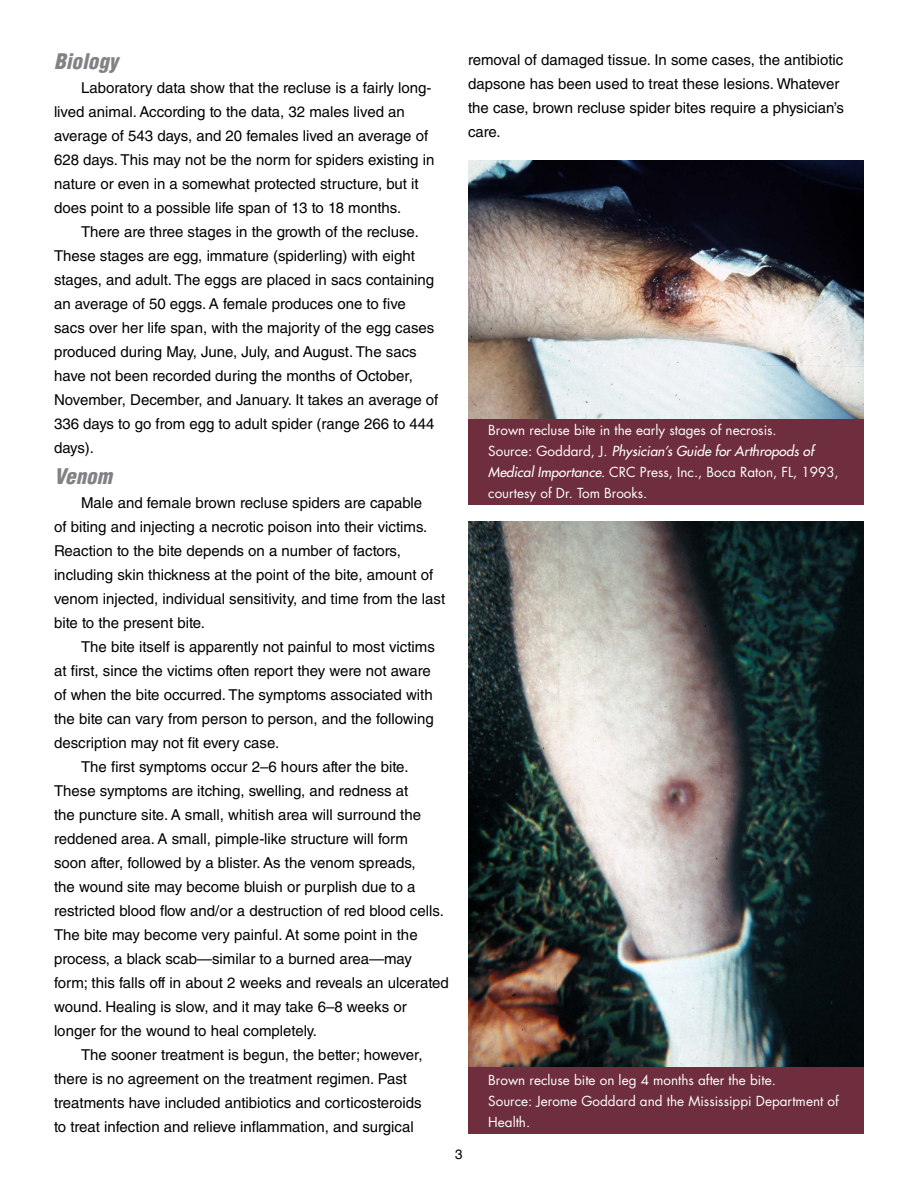
<style>
.page{position:relative;width:918px;height:1188px;background:#fff}
.page>*{position:absolute;margin:0;border:0;box-sizing:border-box;transform-origin:0 0}
.body_text{font:italic 900 condensed 21px "Helvetica LT Std";color:#808285}
.body_text-2{font:15px/24px "Helvetica LT Std";color:#000}
.t1{font:13.5px/21px "Futura Std";color:#fff}
.t2{font:13.5px "Helvetica";color:#000}
.s1{font-weight:500;font-style:italic}
</style>
<div class="page">
<div style="left:468px;top:417px;width:396px;height:88px;background:#6e2e3e"></div>
<img style="left:468px;top:161px;width:396px;height:257px">
<img style="left:468px;top:521px;width:396px;height:546px">
<div style="left:468px;top:1067px;width:396px;height:67px;background:#6e2e3e"></div>
<p class="body_text" style="left:54px;top:48px;width:66px">Biology</p>
<p class="body_text-2" style="left:54px;top:76px;width:382px;text-indent:27px">Laboratory data show that the recluse is a fairly long&shy;lived animal. According to the data, 32 males lived an average of 543 days, and 20 females lived an average of 628 days. This may not be the norm for spiders existing in nature or even in a somewhat protected structure, but it does point to a possible life span of 13 to 18 months.</p>
<p class="body_text-2" style="left:54px;top:220px;width:386px;text-indent:27px">There are three stages in the growth of the recluse.<br>These stages are egg, immature (spiderling) with eight stages, and adult. The eggs are placed in sacs containing an average of 50 eggs. A female produces one to five sacs over her life span, with the majority of the egg cases produced during May, June, July, and August. The sacs have not been recorded during the months of October, November, December, and January. It takes an average of 336 days to go from egg to adult spider (range 266 to 444 days).</p>
<h3 class="body_text" style="left:54px;top:463px;width:59px">Venom</h3>
<p class="body_text-2" style="left:54px;top:491px;width:393px;text-indent:27px">Male and female brown recluse spiders are capable<br>of biting and injecting a necrotic poison into their victims.<br>Reaction to the bite depends on a number of factors, including skin thickness at the point of the bite, amount of venom injected, individual sensitivity, and time from the last bite to the present bite.</p>
<p class="body_text-2" style="left:54px;top:635px;width:382px;text-indent:27px">The bite itself is apparently not painful to most victims at first, since the victims often report they were not aware of when the bite occurred. The symptoms associated with the bite can vary from person to person, and the following description may not fit every case.</p>
<p class="body_text-2" style="left:54px;top:755px;width:396px;text-indent:27px">The first symptoms occur 2–6 hours after the bite.<br>These symptoms are itching, swelling, and redness at<br>the puncture site. A small, whitish area will surround the reddened area. A small, pimple-like structure will form<br>soon after, followed by a blister. As the venom spreads,<br>the wound site may become bluish or purplish due to a restricted blood flow and/or a destruction of red blood cells.<br>The bite may become very painful. At some point in the process, a black scab—similar to a burned area—may form; this falls off in about 2 weeks and reveals an ulcerated wound. Healing is slow, and it may take 6–8 weeks or longer for the wound to heal completely.</p>
<p class="body_text-2" style="left:54px;top:1043px;width:370px;text-indent:27px">The sooner treatment is begun, the better; however, there is no agreement on the treatment regimen. Past treatments have included antibiotics and corticosteroids to treat infection and relieve inflammation, and surgical</p>
<p class="body_text-2" style="left:468px;top:47px;width:377px">removal of damaged tissue. In some cases, the antibiotic dapsone has been used to treat these lesions. Whatever the case, brown recluse spider bites require a physician’s care.</p>
<p class="t1" style="left:488px;top:419px;width:290px">Brown recluse bite in the early stages of necrosis.</p>
<p class="t1" style="left:488px;top:440px;width:352px">Source: Goddard, J. <span class="s1">Physician’s Guide for Arthropods of<br>Medical Importance.</span> CRC Press, Inc., Boca Raton, FL, 1993, courtesy of Dr. Tom Brooks.</p>
<p class="t1" style="left:488px;top:1070px;width:289px">Brown recluse bite on leg 4 months after the bite.</p>
<p class="t1" style="left:488px;top:1091px;width:352px">Source: Jerome Goddard and the Mississippi Department of<br>Health.</p>
<p class="t2" style="left:455px;top:1144px;width:9px">3</p>
</div>
